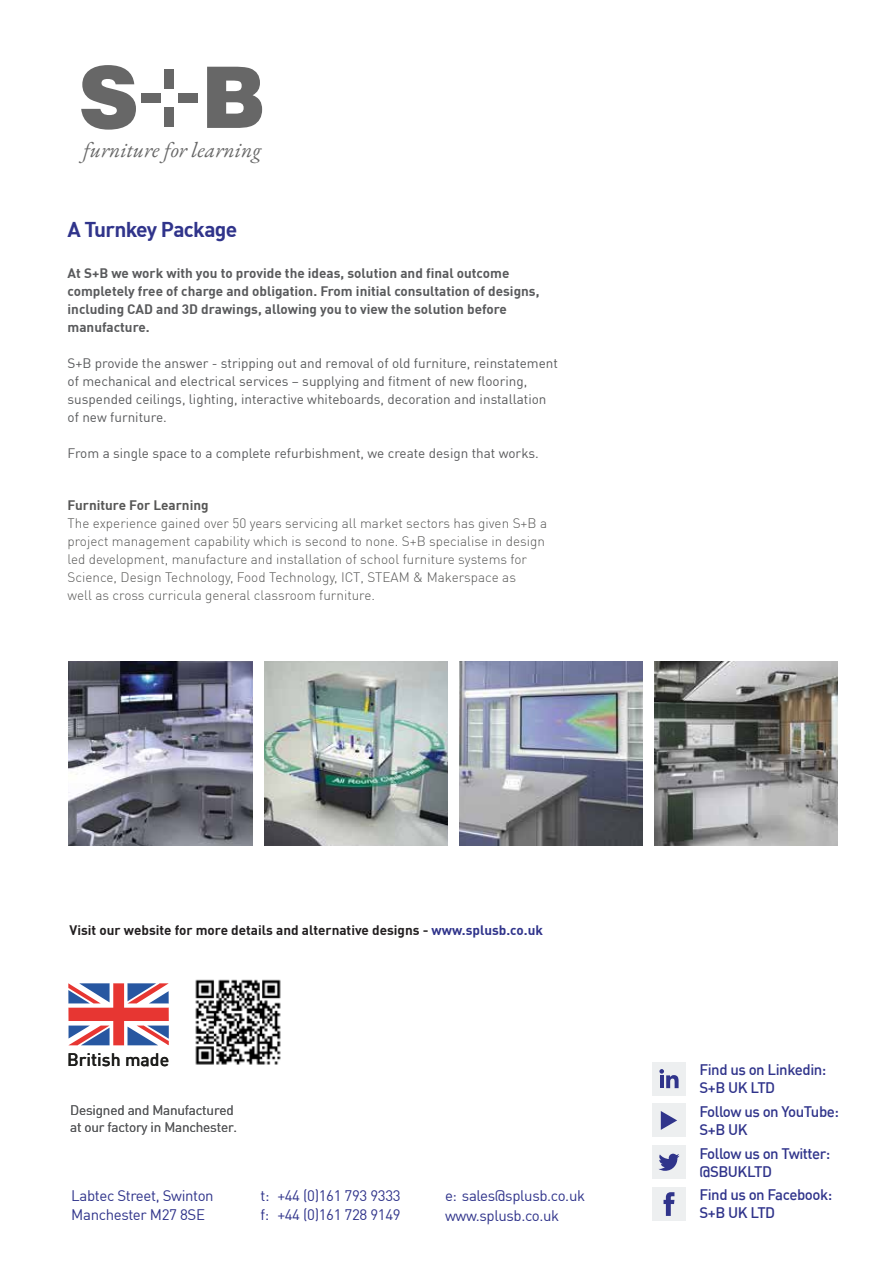
<style>
.page{position:relative;width:893px;height:1263px;background:#fff}
.page>*{position:absolute;margin:0;border:0;box-sizing:border-box;transform-origin:0 0}
.t1{font:italic 21.45px "EB Garamond";color:#676767}
.t2{font:700 21px "DIN";letter-spacing:-.035em;color:#30348b}
.t3{font:500 17.7px "DIN";color:#1d1d1b}
.t4{font:15px/19.5px "DIN";letter-spacing:-.025em;color:#30348b}
.t5{font:500 15px/18px "DIN";letter-spacing:-.03em;color:#30348b}
.t6{font:13.5px/18px "DIN";color:#595a5c}
.t7{font:300 13.5px/18px "DIN";color:#575756}
.t8{font:700 13.5px/18px "DIN";color:#595a5c}
.t9{font:700 13.5px "DIN";color:#221f20}
.t10{font:700 13.5px "DIN";color:#575756}
.s1{color:#30348b}
</style>
<div class="page">
<svg style="left:68px;top:983px;width:101px;height:62px"></svg>
<div style="left:652px;top:1104px;width:33px;height:33px;background:#edeff0"></div>
<svg style="left:660px;top:1111px;width:17px;height:19px"></svg>
<div style="left:652px;top:1062px;width:33px;height:33px;background:#edeff0"></div>
<svg style="left:659px;top:1069px;width:19px;height:19px"></svg>
<div style="left:652px;top:1187px;width:33px;height:33px;background:#edeff0"></div>
<svg style="left:663px;top:1192px;width:11px;height:24px"></svg>
<div style="left:652px;top:1146px;width:33px;height:33px;background:#edeff0"></div>
<svg style="left:659px;top:1154px;width:20px;height:17px"></svg>
<svg style="left:81px;top:65px;width:55px;height:65px"></svg>
<svg style="left:207px;top:67px;width:55px;height:61px;background:#818181"></svg>
<div style="left:164px;top:70px;width:10px;height:19px;background:#676767"></div>
<div style="left:164px;top:107px;width:10px;height:19px;background:#676767"></div>
<div style="left:141px;top:93px;width:19px;height:10px;background:#676767"></div>
<div style="left:179px;top:93px;width:19px;height:10px;background:#676767"></div>
<img style="left:69px;top:662px;width:183px;height:183px">
<img style="left:654px;top:662px;width:183px;height:183px">
<img style="left:459px;top:662px;width:183px;height:183px">
<img style="left:264px;top:662px;width:183px;height:183px">
<img style="left:195px;top:979px;width:86px;height:86px">
<h1 class="t1" style="left:83px;top:136px;width:180px">furniture for learning</h1>
<h2 class="t2" style="left:68px;top:216px;width:171px">A Turnkey Package</h2>
<p class="t8" style="left:68px;top:264px;width:473px">At S+B we work with you to provide the ideas, solution and final outcome completely free of charge and obligation. From initial consultation of designs, including CAD and 3D drawings, allowing you to view the solution before manufacture.</p>
<p class="t6" style="left:68px;top:354px;width:492px">S+B provide the answer - stripping out and removal of old furniture, reinstatement of mechanical and electrical services – supplying and fitment of new flooring, suspended ceilings, lighting, interactive whiteboards, decoration and installation of new furniture.</p>
<p class="t6" style="left:68px;top:444px;width:473px">From a single space to a complete refurbishment, we create design that works.</p>
<p class="t10" style="left:68px;top:497px;width:142px">Furniture For Learning</p>
<p class="t7" style="left:68px;top:514px;width:481px">The experience gained over 50 years servicing all market sectors has given S+B a project management capability which is second to none. S+B specialise in design led development, manufacture and installation of school furniture systems for Science, Design Technology, Food Technology, ICT, STEAM &amp; Makerspace as<br>well as cross curricula general classroom furniture.</p>
<p class="t9" style="left:70px;top:921px;width:475px">Visit our website for more details and alternative designs - <span class="s1">www.splusb.co.uk</span></p>
<h3 class="t3" style="left:67px;top:1048px;width:104px">British made</h3>
<p class="t6" style="left:70px;top:1102px;width:168px;line-height:16.5px">Designed and Manufactured at our factory in Manchester.</p>
<p class="t4" style="left:71px;top:1185px;width:144px">Labtec Street, Swinton<br>Manchester M27 8SE</p>
<p class="t4" style="left:260px;top:1185px;width:142px">t: +44 (0)161 793 9333 f: +44 (0)161 728 9149</p>
<p class="t4" style="left:445px;top:1186px;width:142px">e: sales@splusb.co.uk www.splusb.co.uk</p>
<p class="t5" style="left:699px;top:1060px;width:129px">Find us on Linkedin:<br>S+B UK LTD</p>
<p class="t5" style="left:699px;top:1102px;width:141px">Follow us on YouTube:<br>S+B UK</p>
<p class="t5" style="left:699px;top:1144px;width:133px">Follow us on Twitter: @SBUKLTD</p>
<p class="t5" style="left:699px;top:1185px;width:135px">Find us on Facebook:<br>S+B UK LTD</p>
</div>
